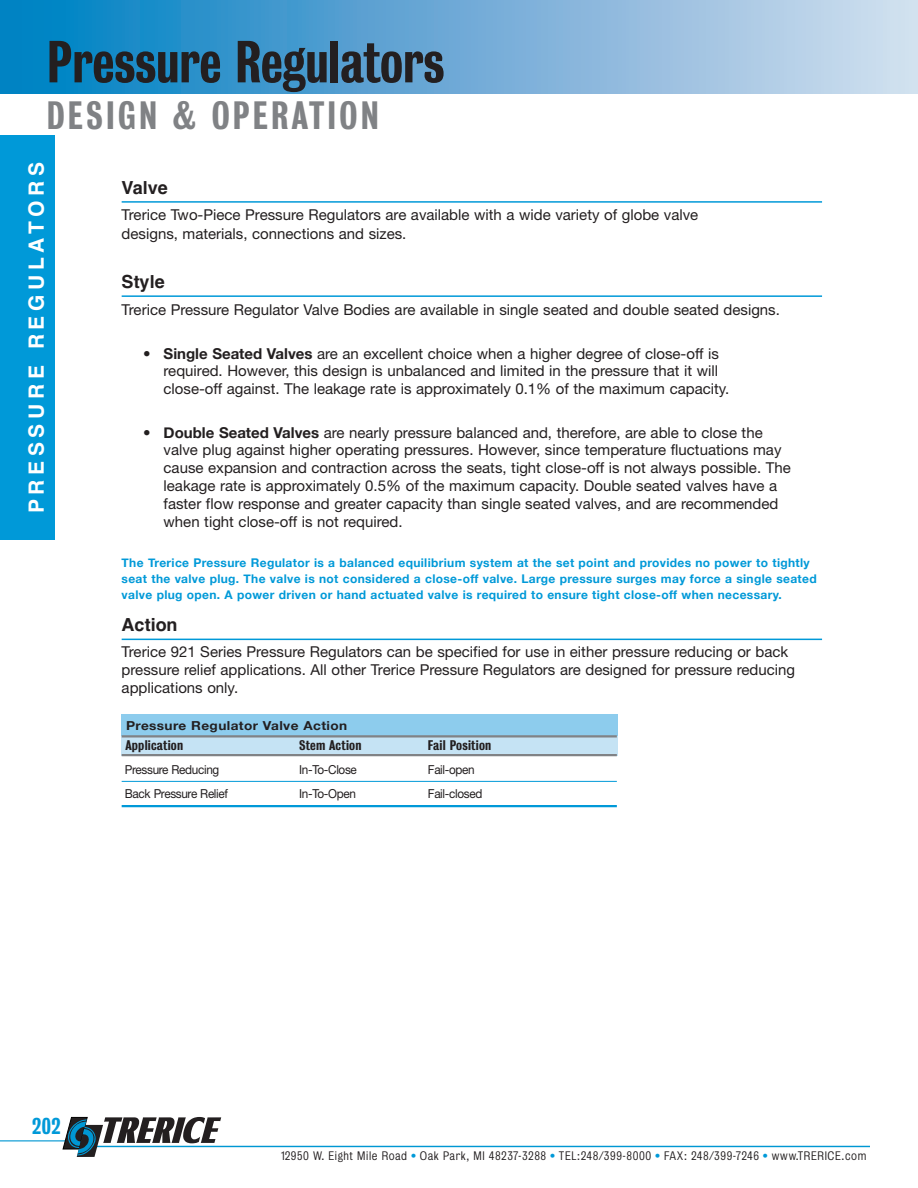
<style>
.page{position:relative;width:918px;height:1188px;background:#fff}
.page>*{position:absolute;margin:0;border:0;box-sizing:border-box;transform-origin:0 0}
.t1{font:54px "Grot Three Five";color:#231f20}
.t2{font:36px "Grot Three Five";letter-spacing:.09em;color:#808285}
.t3{font:700 21px "Helvetica";letter-spacing:.22em;color:#fff}
.t4{font:21px "Grot Three Five";color:#0099d8}
.t5{font:700 18px "Helvetica";color:#231f20}
.t6{font:15px/17.9px "Helvetica Neue";color:#231f20}
.t7{font:12.75px "Grot Three Five";letter-spacing:.015em;color:#231f20;scale:1.1 1}
.t8{font:12.3px "Helvetica Neue";letter-spacing:-.03em;color:#231f20;scale:.95 1}
.t9{font:700 12.3px "Helvetica Neue";letter-spacing:.03em;color:#231f20;scale:1.1 1}
.t10{font:700 12px/15.9px "Helvetica Neue";letter-spacing:.03em;color:#0099d8}
.t11{font:11.25px "Grot Five One";letter-spacing:.05em;color:#231f20}
.s1{font-weight:700}
.s2{color:#0099d8}
</style>
<div class="page">
<div style="left:122px;top:726px;width:496px;height:30px;background:#c5e3f4"></div>
<div style="left:122px;top:714px;width:496px;height:22px;background:#8dcced"></div>
<div style="left:0;top:0;width:918px;height:93px;background:linear-gradient(to right,#007cc1,#d8dced)"></div>
<div style="left:0;top:136px;width:55px;height:404px;background:#0099d8"></div>
<hr style="left:122px;top:201px;width:700px;height:2px;background:#0099d8">
<hr style="left:122px;top:295px;width:700px;height:2px;background:#0099d8">
<hr style="left:122px;top:639px;width:700px;height:1px;background:#0099d8">
<hr style="left:122px;top:735px;width:495px;height:3px;background:#808285">
<hr style="left:122px;top:754px;width:495px;height:2px;background:#808285">
<hr style="left:122px;top:781px;width:495px;height:1px;background:#0099d8">
<hr style="left:122px;top:805px;width:495px;height:2px;background:#0099d8">
<svg style="left:0;top:1117px;width:869px;height:40px"></svg>
<h1 class="t1" style="left:47px;top:32px;width:399px">Pressure Regulators</h1>
<h2 class="t2" style="left:47px;top:96px;width:333px">DESIGN &amp; OPERATION</h2>
<h3 class="t3" style="left:24px;top:513px;width:353px;rotate:-90deg">PRESSURE REGULATORS</h3>
<p class="t5" style="left:122px;top:177px;width:48px">Valve</p>
<p class="t6" style="left:122px;top:207px;width:578px;line-height:18.9px">Trerice Two-Piece Pressure Regulators are available with a wide variety of globe valve designs, materials, connections and sizes.</p>
<p class="t5" style="left:122px;top:271px;width:45px">Style</p>
<p class="t6" style="left:122px;top:302px;width:660px">Trerice Pressure Regulator Valve Bodies are available in single seated and double seated designs.</p>
<p class="t6" style="left:164px;top:347px;width:567px;line-height:17.4px;text-indent:-20px">• <span class="s1">Single Seated Valves</span> are an excellent choice when a higher degree of close-off is required. However, this design is unbalanced and limited in the pressure that it will close-off against. The leakage rate is approximately 0.1% of the maximum capacity.</p>
<p class="t6" style="left:164px;top:425px;width:629px;text-indent:-20px">• <span class="s1">Double Seated Valves</span> are nearly pressure balanced and, therefore, are able to close the valve plug against higher operating pressures. However, since temperature fluctuations may cause expansion and contraction across the seats, tight close-off is not always possible. The leakage rate is approximately 0.5% of the maximum capacity. Double seated valves have a faster flow response and greater capacity than single seated valves, and are recommended when tight close-off is not required.</p>
<p class="t10" style="left:122px;top:555px;width:697px">The Trerice Pressure Regulator is a balanced equilibrium system at the set point and provides no power to tightly seat the valve plug. The valve is not considered a close-off valve. Large pressure surges may force a single seated valve plug open. A power driven or hand actuated valve is required to ensure tight close-off when necessary.</p>
<p class="t5" style="left:122px;top:614px;width:57px">Action</p>
<p class="t6" style="left:122px;top:644px;width:675px">Trerice 921 Series Pressure Regulators can be specified for use in either pressure reducing or back pressure relief applications. All other Trerice Pressure Regulators are designed for pressure reducing applications only.</p>
<p class="t9" style="left:126px;top:718px;width:202px">Pressure Regulator Valve Action</p>
<p class="t7" style="left:125px;top:738px;width:54px">Application</p>
<p class="t7" style="left:299px;top:738px;width:58px">Stem Action</p>
<p class="t7" style="left:428px;top:738px;width:59px">Fail Position</p>
<p class="t8" style="left:125px;top:765px;width:101px">Pressure Reducing</p>
<p class="t8" style="left:299px;top:765px;width:62px">In-To-Close</p>
<p class="t8" style="left:428px;top:765px;width:51px">Fail-open</p>
<p class="t8" style="left:125px;top:789px;width:110px">Back Pressure Relief</p>
<p class="t8" style="left:299px;top:789px;width:61px">In-To-Open</p>
<p class="t8" style="left:428px;top:789px;width:59px">Fail-closed</p>
<h3 class="t4" style="left:32px;top:1114px;width:30px">202</h3>
<p class="t11" style="left:281px;top:1149px;width:587px">12950 W. Eight Mile Road <span class="s2">•</span> Oak Park, MI 48237-3288 <span class="s2">•</span> TEL:248/399-8000 <span class="s2">•</span> FAX: 248/399-7246 <span class="s2">•</span> www.TRERICE.com</p>
</div>
